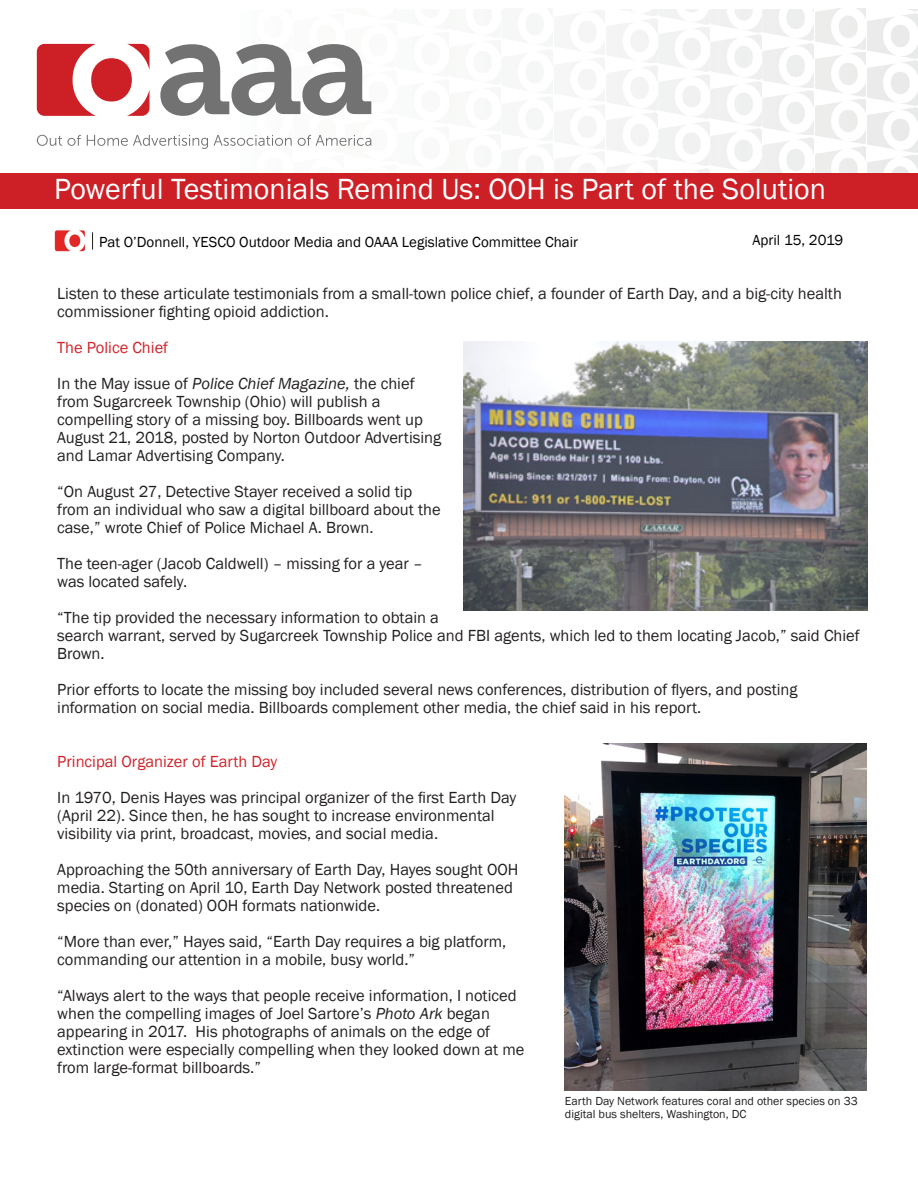
<style>
.page{position:relative;width:918px;height:1188px;background:#fff}
.page>*{position:absolute;margin:0;border:0;box-sizing:border-box;transform-origin:0 0}
.t1{font:30px "Franklin Gothic";color:#fff}
.t2{font:16.5px/18px "Franklin Gothic";color:#231f20}
.t3{font:16.5px "Franklin Gothic";color:#d1232a}
.t4{font:15px "Franklin Gothic";color:#000}
.t5{font:12px/13.5px "Franklin Gothic";color:#231f20}
.s1{font-style:italic}
</style>
<div class="page">
<img style="left:36px;top:9px;width:882px;height:175px">
<img style="left:241px;top:9px;width:51px;height:35px">
<img style="left:293px;top:14px;width:51px;height:30px">
<img style="left:345px;top:23px;width:51px;height:45px">
<img style="left:397px;top:32px;width:51px;height:45px">
<img style="left:450px;top:40px;width:50px;height:45px">
<img style="left:502px;top:49px;width:51px;height:45px">
<img style="left:554px;top:57px;width:51px;height:45px">
<img style="left:606px;top:66px;width:51px;height:44px">
<img style="left:659px;top:74px;width:50px;height:45px">
<img style="left:711px;top:82px;width:50px;height:44px">
<img style="left:763px;top:90px;width:51px;height:45px">
<img style="left:815px;top:99px;width:51px;height:45px">
<img style="left:293px;top:9px;width:51px;height:2px">
<img style="left:345px;top:9px;width:51px;height:12px">
<img style="left:397px;top:9px;width:51px;height:20px">
<img style="left:450px;top:9px;width:50px;height:28px">
<img style="left:502px;top:9px;width:51px;height:38px">
<img style="left:554px;top:10px;width:51px;height:45px">
<img style="left:606px;top:19px;width:51px;height:44px">
<img style="left:659px;top:27px;width:50px;height:45px">
<img style="left:711px;top:35px;width:50px;height:44px">
<img style="left:763px;top:43px;width:51px;height:45px">
<img style="left:815px;top:52px;width:51px;height:44px">
<img style="left:606px;top:9px;width:51px;height:7px">
<img style="left:659px;top:9px;width:50px;height:15px">
<img style="left:711px;top:9px;width:50px;height:23px">
<img style="left:763px;top:9px;width:51px;height:32px">
<img style="left:815px;top:9px;width:51px;height:40px">
<img style="left:371px;top:70px;width:25px;height:45px">
<img style="left:397px;top:79px;width:51px;height:45px">
<img style="left:450px;top:87px;width:50px;height:45px">
<img style="left:502px;top:96px;width:51px;height:45px">
<img style="left:554px;top:104px;width:51px;height:45px">
<img style="left:606px;top:113px;width:51px;height:44px">
<img style="left:659px;top:121px;width:50px;height:45px">
<img style="left:711px;top:129px;width:50px;height:44px">
<img style="left:763px;top:138px;width:51px;height:35px">
<img style="left:815px;top:146px;width:51px;height:27px">
<img style="left:241px;top:116px;width:51px;height:19px">
<img style="left:293px;top:116px;width:51px;height:37px">
<img style="left:345px;top:117px;width:51px;height:45px">
<img style="left:397px;top:126px;width:51px;height:45px">
<img style="left:450px;top:134px;width:50px;height:39px">
<img style="left:502px;top:144px;width:51px;height:29px">
<img style="left:554px;top:152px;width:51px;height:21px">
<img style="left:606px;top:160px;width:51px;height:13px">
<img style="left:659px;top:168px;width:50px;height:5px">
<img style="left:241px;top:146px;width:51px;height:27px">
<img style="left:293px;top:155px;width:51px;height:18px">
<img style="left:345px;top:165px;width:51px;height:8px">
<img style="left:867px;top:14px;width:51px;height:44px">
<img style="left:867px;top:9px;width:51px;height:2px">
<img style="left:867px;top:61px;width:51px;height:44px">
<img style="left:867px;top:108px;width:51px;height:44px">
<img style="left:867px;top:155px;width:51px;height:25px">
<svg style="left:37px;top:44px;width:113px;height:72px"></svg>
<svg style="left:160px;top:44px;width:211px;height:72px"></svg>
<svg style="left:37px;top:135px;width:44px;height:11px"></svg>
<svg style="left:87px;top:135px;width:121px;height:14px"></svg>
<svg style="left:214px;top:135px;width:78px;height:11px"></svg>
<svg style="left:298px;top:135px;width:73px;height:11px"></svg>
<div style="left:0;top:173px;width:917px;height:35px;background:#cc2026"></div>
<img style="left:54px;top:231px;width:31px;height:20px">
<svg style="left:92px;top:232px;width:1px;height:18px"></svg>
<img style="left:565px;top:743px;width:301px;height:347px">
<img style="left:464px;top:342px;width:404px;height:268px">
<p class="t1" style="left:54px;top:170px;width:774px">Powerful Testimonials Remind Us: OOH is Part of the Solution</p>
<p class="t4" style="left:99px;top:233px;width:480px">Pat O’Donnell, YESCO Outdoor Media and OAAA Legislative Committee Chair</p>
<p class="t4" style="left:752px;top:231px;width:92px">April 15, 2019</p>
<p class="t2" style="left:57px;top:285px;width:786px">Listen to these articulate testimonials from a small-town police chief, a founder of Earth Day, and a big-city health commissioner fighting opioid addiction.</p>
<p class="t3" style="left:57px;top:337px;width:112px">The Police Chief</p>
<p class="t2" style="left:57px;top:375px;width:386px">In the May issue of <span class="s1">Police Chief Magazine,</span> the chief from Sugarcreek Township (Ohio) will publish a compelling story of a missing boy. Billboards went up August 21, 2018, posted by Norton Outdoor Advertising and Lamar Advertising Company.</p>
<p class="t2" style="left:57px;top:483px;width:385px">“On August 27, Detective Stayer received a solid tip from an individual who saw a digital billboard about the case,” wrote Chief of Police Michael A. Brown.</p>
<p class="t2" style="left:57px;top:555px;width:367px">The teen-ager (Jacob Caldwell) – missing for a year – was located safely.</p>
<p class="t2" style="left:57px;top:609px;width:804px">“The tip provided the necessary information to obtain a<br>search warrant, served by Sugarcreek Township Police and FBI agents, which led to them locating Jacob,” said Chief<br>Brown.</p>
<p class="t2" style="left:57px;top:681px;width:742px">Prior efforts to locate the missing boy included several news conferences, distribution of flyers, and posting information on social media. Billboards complement other media, the chief said in his report.</p>
<p class="t3" style="left:57px;top:751px;width:222px">Principal Organizer of Earth Day</p>
<p class="t2" style="left:57px;top:789px;width:461px">In 1970, Denis Hayes was principal organizer of the first Earth Day (April 22). Since then, he has sought to increase environmental visibility via print, broadcast, movies, and social media.</p>
<p class="t2" style="left:57px;top:861px;width:463px">Approaching the 50th anniversary of Earth Day, Hayes sought OOH media. Starting on April 10, Earth Day Network posted threatened species on (donated) OOH formats nationwide.</p>
<p class="t2" style="left:57px;top:933px;width:451px">“More than ever,” Hayes said, “Earth Day requires a big platform, commanding our attention in a mobile, busy world.”</p>
<p class="t2" style="left:57px;top:987px;width:469px">“Always alert to the ways that people receive information, I noticed when the compelling images of Joel Sartore’s <span class="s1">Photo Ark</span> began appearing in 2017. His photographs of animals on the edge of extinction were especially compelling when they looked down at me from large-format billboards.”</p>
<p class="t5" style="left:565px;top:1094px;width:294px">Earth Day Network features coral and other species on 33 digital bus shelters, Washington, DC</p>
</div>
